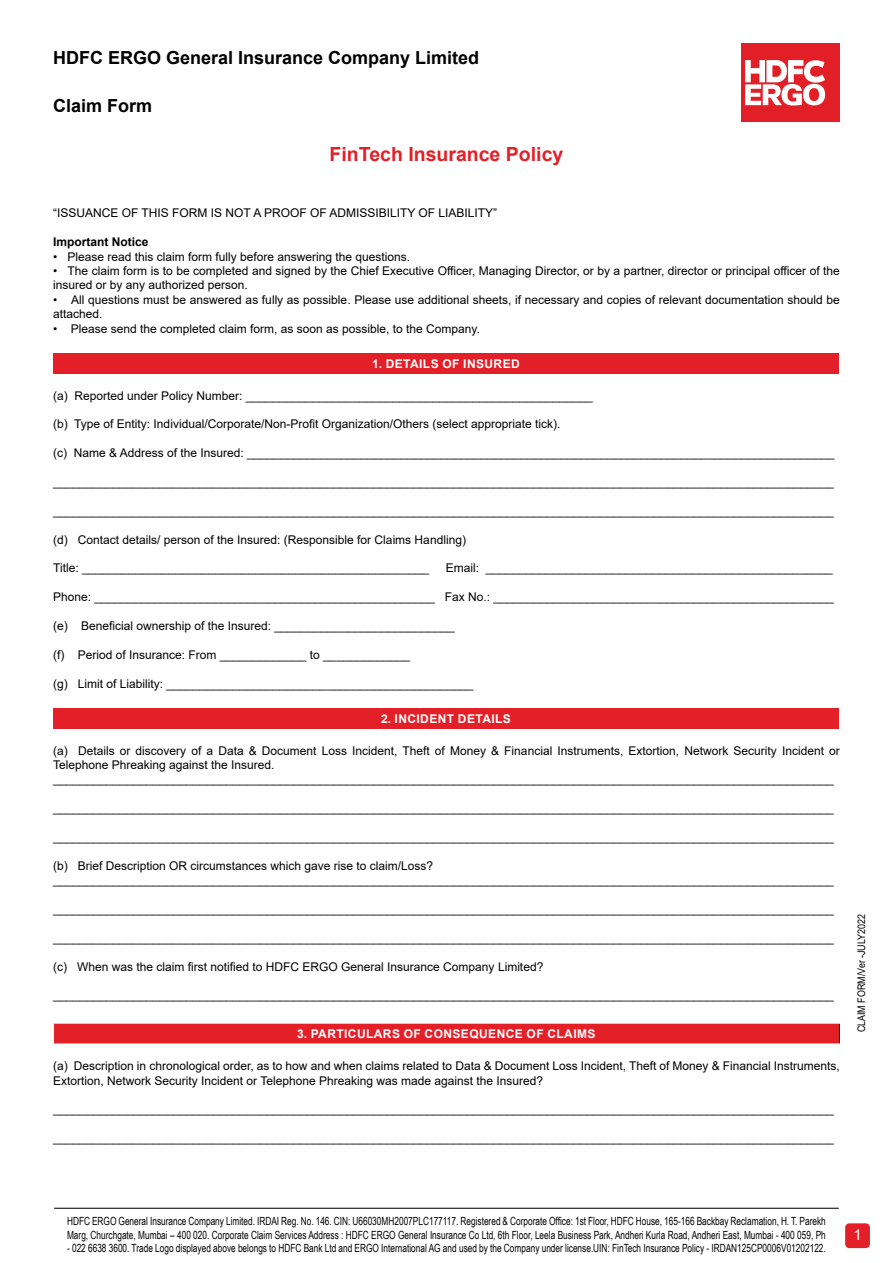
<style>
.page{position:relative;width:893px;height:1263px;background:#fff}
.page>*{position:absolute;margin:0;border:0;box-sizing:border-box;transform-origin:0 0}
.t1{font:700 19.5px "Arial";color:#e31f27}
.t2{font:700 18px "Arial";color:#000}
.t3{font:15px "Arial";color:#fff}
.t4{font:12px/14.4px "Arial";color:#000}
.t5{font:700 12px "Arial";letter-spacing:.035em;color:#fff}
.t6{font:700 12px "Arial";color:#000}
.t7{font:11.25px/13.5px "Arial Narrow";color:#000;scale:.9 1}
.t8{font:10.5px "Arial";color:#000;scale:.85 1}
</style>
<div class="page">
<div style="left:845px;top:1223px;width:25px;height:25px;background:#e31f27;border-radius:4px"></div>
<hr style="left:54px;top:1208px;width:785px;height:1px;background:#000">
<div style="left:53px;top:353px;width:786px;height:21px;background:#e31f27"></div>
<div style="left:53px;top:708px;width:786px;height:21px;background:#e31f27"></div>
<div style="left:54px;top:1023px;width:785px;height:21px;background:#e31f27"></div>
<svg style="left:839px;top:1024px;width:1px;height:19px"></svg>
<hr style="left:53px;top:1023px;width:787px;height:1px;background:#fff">
<hr style="left:53px;top:1043px;width:787px;height:1px;background:#fff">
<div style="left:741px;top:43px;width:99px;height:79px;background:#e21f27"></div>
<svg style="left:745px;top:60px;width:80px;height:46px"></svg>
<h2 class="t2" style="left:53px;top:45px;width:428px">HDFC ERGO General Insurance Company Limited</h2>
<h2 class="t2" style="left:53px;top:93px;width:101px">Claim Form</h2>
<h1 class="t1" style="left:330px;top:140px;width:235px">FinTech Insurance Policy</h1>
<p class="t4" style="left:53px;top:206px;width:446px">“ISSUANCE OF THIS FORM IS NOT A PROOF OF ADMISSIBILITY OF LIABILITY”</p>
<p class="t6" style="left:53px;top:234px;width:97px">Important Notice</p>
<p class="t4" style="left:53px;top:249px;width:359px">• Please read this claim form fully before answering the questions.</p>
<p class="t4" style="left:53px;top:264px;width:788px">• The claim form is to be completed and signed by the Chief Executive Officer, Managing Director, or by a partner, director or principal officer of the insured or by any authorized person.</p>
<p class="t4" style="left:53px;top:292px;width:788px">• All questions must be answered as fully as possible. Please use additional sheets, if necessary and copies of relevant documentation should be attached.</p>
<p class="t4" style="left:53px;top:321px;width:428px">• Please send the completed claim form, as soon as possible, to the Company.</p>
<p class="t5" style="left:372px;top:355px;width:149px">1. DETAILS OF INSURED</p>
<p class="t4" style="left:53px;top:388px;width:541px">(a) Reported under Policy Number: ____________________________________________________</p>
<p class="t4" style="left:53px;top:417px;width:509px">(b) Type of Entity: Individual/Corporate/Non-Profit Organization/Others (select appropriate tick).</p>
<p class="t4" style="left:53px;top:446px;width:783px">(c) Name &amp; Address of the Insured: ________________________________________________________________________________________</p>
<p class="t4" style="left:53px;top:474px;width:782px">_____________________________________________________________________________________________________________________</p>
<p class="t4" style="left:53px;top:503px;width:782px">_____________________________________________________________________________________________________________________</p>
<p class="t4" style="left:53px;top:532px;width:414px">(d) Contact details/ person of the Insured: (Responsible for Claims Handling)</p>
<p class="t4" style="left:53px;top:561px;width:377px">Title: ____________________________________________________</p>
<p class="t4" style="left:446px;top:561px;width:388px">Email: ____________________________________________________</p>
<p class="t4" style="left:53px;top:590px;width:782px">Phone: ___________________________________________________ Fax No.: ___________________________________________________</p>
<p class="t4" style="left:53px;top:618px;width:403px">(e) Beneficial ownership of the Insured: ___________________________</p>
<p class="t4" style="left:53px;top:647px;width:358px">(f) Period of Insurance: From _____________ to _____________</p>
<p class="t4" style="left:53px;top:676px;width:422px">(g) Limit of Liability: ______________________________________________</p>
<p class="t5" style="left:381px;top:710px;width:131px">2. INCIDENT DETAILS</p>
<p class="t4" style="left:53px;top:743px;width:788px">(a) Details or discovery of a Data &amp; Document Loss Incident, Theft of Money &amp; Financial Instruments, Extortion, Network Security Incident or<br>Telephone Phreaking against the Insured. _____________________________________________________________________________________________________________________</p>
<p class="t4" style="left:53px;top:801px;width:782px">_____________________________________________________________________________________________________________________</p>
<p class="t4" style="left:53px;top:829px;width:782px">_____________________________________________________________________________________________________________________</p>
<p class="t4" style="left:53px;top:858px;width:782px">(b) Brief Description OR circumstances which gave rise to claim/Loss? _____________________________________________________________________________________________________________________</p>
<p class="t4" style="left:53px;top:901px;width:782px">_____________________________________________________________________________________________________________________</p>
<p class="t4" style="left:53px;top:930px;width:782px">_____________________________________________________________________________________________________________________</p>
<p class="t4" style="left:53px;top:959px;width:492px">(c) When was the claim first notified to HDFC ERGO General Insurance Company Limited?</p>
<p class="t4" style="left:53px;top:988px;width:782px">_____________________________________________________________________________________________________________________</p>
<p class="t5" style="left:297px;top:1025px;width:300px">3. PARTICULARS OF CONSEQUENCE OF CLAIMS</p>
<p class="t4" style="left:53px;top:1058px;width:788px">(a) Description in chronological order, as to how and when claims related to Data &amp; Document Loss Incident, Theft of Money &amp; Financial Instruments,<br>Extortion, Network Security Incident or Telephone Phreaking was made against the Insured?</p>
<p class="t4" style="left:53px;top:1102px;width:782px">_____________________________________________________________________________________________________________________</p>
<p class="t4" style="left:53px;top:1130px;width:782px">_____________________________________________________________________________________________________________________</p>
<p class="t8" style="left:854px;top:1032px;width:141px;rotate:-90deg">CLAIM FORM/Ver -JULY2022</p>
<p class="t7" style="left:67px;top:1214px;width:845px">HDFC ERGO General Insurance Company Limited. IRDAI Reg. No. 146. CIN: U66030MH2007PLC177117. Registered &amp; Corporate Office: 1st Floor, HDFC House, 165-166 Backbay Reclamation, H. T. Parekh<br>Marg, Churchgate, Mumbai – 400 020. Corporate Claim Services Address : HDFC ERGO General Insurance Co Ltd, 6th Floor, Leela Business Park, Andheri Kurla Road, Andheri East, Mumbai - 400 059, Ph</p>
<p class="t7" style="left:67px;top:1241px;width:845px">- 022 6638 3600. Trade Logo displayed above belongs to HDFC Bank Ltd and ERGO International AG and used by the Company under license.UIN: FinTech Insurance Policy - IRDAN125CP0006V01202122.</p>
<p class="t3" style="left:853px;top:1224px;width:10px">1</p>
</div>
